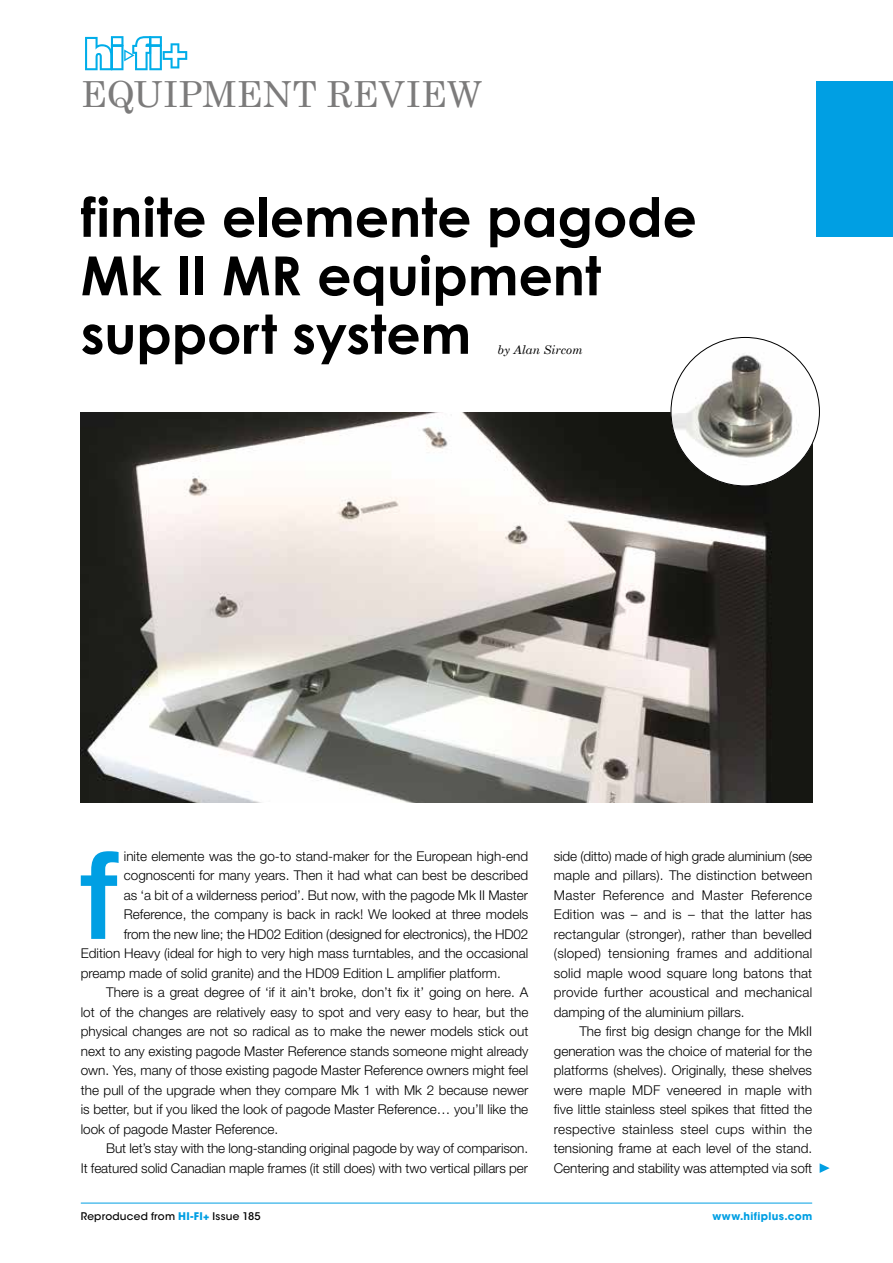
<style>
.page{position:relative;width:893px;height:1263px;background:#fff}
.page>*{position:absolute;margin:0;border:0;box-sizing:border-box;transform-origin:0 0}
.t1{font:500 122.7px "Helvetica Neue LT Std";color:#009fe3}
.t2{font:700 54px/58.5px "Century Gothic";letter-spacing:-.005em;color:#000}
.t3{font:36px "Century Schoolbook";color:#7c7b7b}
.t4{font:300 13.5px/19.5px "Helvetica Neue LT Std";color:#000;text-align:justify}
.t5{font:italic 12px "Century Schoolbook";color:#000}
.t6{font:500 10.5px "ITC Avant Garde Std";letter-spacing:.02em;color:#000}
.t7{font:700 10.5px "ITC Avant Garde Std";letter-spacing:.03em;color:#009fe3}
.s1{font-weight:700;color:#009fe3}
</style>
<div class="page">
<svg style="left:820px;top:1163px;width:10px;height:10px"></svg>
<img style="left:81px;top:412px;width:731px;height:390px">
<img style="left:671px;top:337px;width:149px;height:149px;border-radius:74px">
<div style="left:816px;top:81px;width:77px;height:156px;background:#009fe3"></div>
<svg style="left:85px;top:36px;width:102px;height:34px"></svg>
<hr style="left:81px;top:1203px;width:731px;height:1px;background:#009fe3">
<h3 class="t3" style="left:81px;top:72px;width:403px">EQUIPMENT REVIEW</h3>
<h2 class="t2" style="left:81px;top:187px;width:618px">finite elemente pagode<br>Mk II MR equipment support system</h2>
<p class="t5" style="left:497px;top:342px;width:87px">by Alan Sircom</p>
<h1 class="t1" style="left:80px;top:822px;width:40px">f</h1>
<p class="t4" style="left:124px;top:846px;width:406px">inite elemente was the go-to stand-maker for the European high-end</p>
<p class="t4" style="left:124px;top:865px;width:406px">cognoscenti for many years. Then it had what can best be described</p>
<p class="t4" style="left:124px;top:885px;width:406px">as ‘a bit of a wilderness period’. But now, with the pagode Mk II Master</p>
<p class="t4" style="left:124px;top:904px;width:406px">Reference, the company is back in rack! We looked at three models</p>
<p class="t4" style="left:124px;top:924px;width:406px">from the new line; the HD02 Edition (designed for electronics), the HD02</p>
<p class="t4" style="left:81px;top:943px;width:449px">Edition Heavy (ideal for high to very high mass turntables, and the occasional</p>
<p class="t4" style="left:81px;top:963px;width:422px">preamp made of solid granite) and the HD09 Edition L amplifier platform.</p>
<p class="t4" style="left:106px;top:982px;width:423px">There is a great degree of ‘if it ain’t broke, don’t fix it’ going on here. A</p>
<p class="t4" style="left:81px;top:1002px;width:449px">lot of the changes are relatively easy to spot and very easy to hear, but the</p>
<p class="t4" style="left:81px;top:1021px;width:449px">physical changes are not so radical as to make the newer models stick out</p>
<p class="t4" style="left:81px;top:1041px;width:449px">next to any existing pagode Master Reference stands someone might already</p>
<p class="t4" style="left:81px;top:1060px;width:449px">own. Yes, many of those existing pagode Master Reference owners might feel</p>
<p class="t4" style="left:81px;top:1080px;width:449px">the pull of the upgrade when they compare Mk 1 with Mk 2 because newer</p>
<p class="t4" style="left:81px;top:1099px;width:449px">is better, but if you liked the look of pagode Master Reference… you’ll like the</p>
<p class="t4" style="left:81px;top:1119px;width:199px">look of pagode Master Reference.</p>
<p class="t4" style="left:106px;top:1138px;width:423px">But let’s stay with the long-standing original pagode by way of comparison.</p>
<p class="t4" style="left:81px;top:1158px;width:449px">It featured solid Canadian maple frames (it still does) with two vertical pillars per</p>
<p class="t4" style="left:554px;top:846px;width:260px">side (ditto) made of high grade aluminium (see maple and pillars). The distinction between Master Reference and Master Reference Edition was – and is – that the latter has rectangular (stronger), rather than bevelled (sloped) tensioning frames and additional solid maple wood square long batons that provide further acoustical and mechanical damping of the aluminium pillars.</p>
<p class="t4" style="left:554px;top:1021px;width:260px;text-indent:26px">The first big design change for the MkII generation was the choice of material for the platforms (shelves). Originally, these shelves were maple MDF veneered in maple with five little stainless steel spikes that fitted the respective stainless steel cups within the tensioning frame at each level of the stand.<br>Centering and stability was attempted via soft</p>
<p class="t6" style="left:81px;top:1210px;width:182px">Reproduced from <span class="s1">HI-FI+</span> Issue 185</p>
<p class="t7" style="left:712px;top:1210px;width:101px">www.hifiplus.com</p>
</div>
